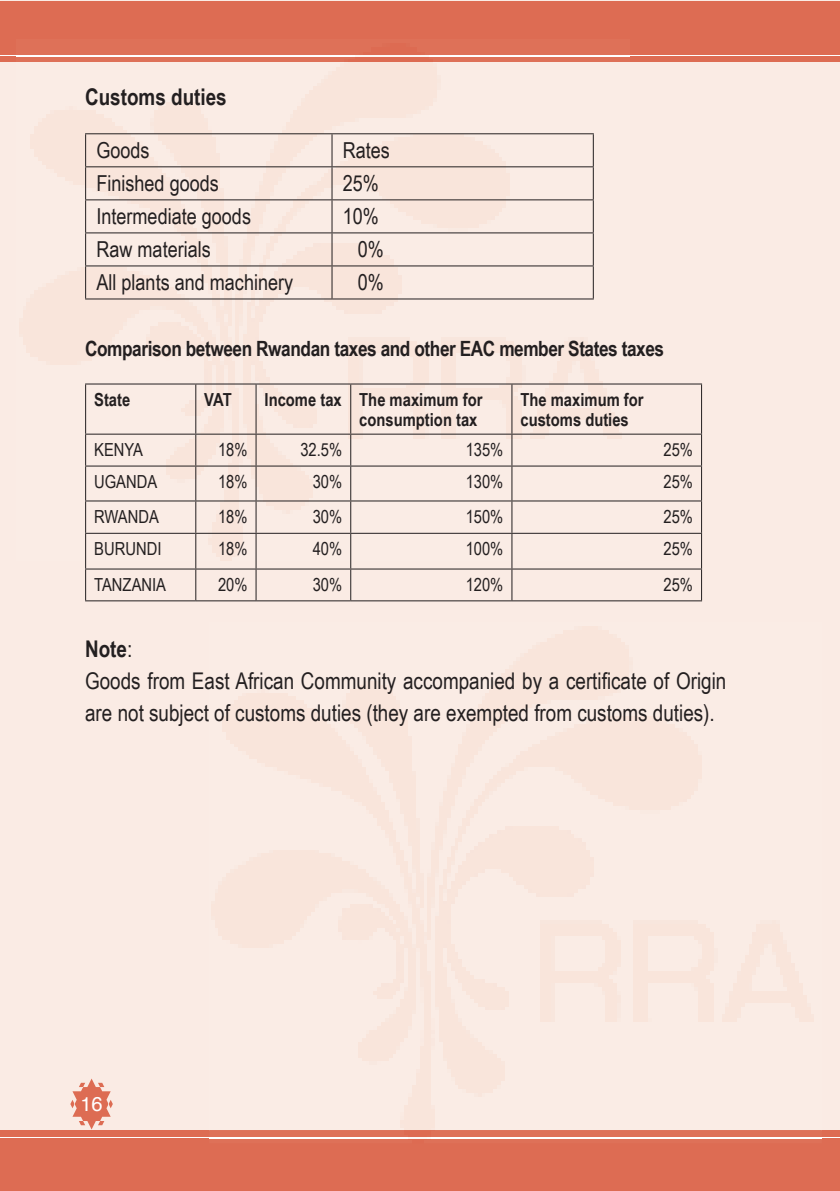
<style>
.page{position:relative;width:840px;height:1191px;background:#fff}
.page>*{position:absolute;margin:0;border:0;box-sizing:border-box;transform-origin:0 0}
.t1{font:23px/32px "Arial Narrow";color:#231f20}
.t2{font:700 23px "Arial Narrow";color:#231f20}
.t3{font:22px "Arial Narrow";color:#231f20}
.t4{font:700 21px "Arial Narrow";letter-spacing:-.02em;color:#231f20}
.t5{font:20px "Helvetica";color:#fff}
.t6{font:18px "Arial Narrow";color:#231f20}
.t7{font:700 18px/20px "Arial Narrow";color:#231f20;text-align:right}
.s1{font-weight:700}
</style>
<div class="page">
<div style="left:0;top:0;width:839px;height:1130px;background:#faebe4"></div>
<svg style="left:70px;top:1078px;width:43px;height:51px;background:#eaa695"></svg>
<div style="left:0;top:1130px;width:839px;height:61px;background:#dd6c53"></div>
<div style="left:0;top:1px;width:839px;height:61px;background:#dd6c53"></div>
<hr style="left:0;top:1137px;width:839px;height:1px;background:#fff">
<hr style="left:0;top:55px;width:839px;height:1px;background:#fff">
<img style="left:17px;top:55px;width:612px;height:505px">
<img style="left:209px;top:622px;width:612px;height:517px">
<img style="left:209px;top:1137px;width:612px;height:1px">
<hr style="left:85px;top:133px;width:247px;height:1px;background:#231f20">
<hr style="left:85px;top:134px;width:1px;height:32px;background:#231f20">
<hr style="left:332px;top:133px;width:261px;height:1px;background:#231f20">
<hr style="left:331px;top:134px;width:1px;height:32px;background:#231f20">
<hr style="left:592px;top:134px;width:1px;height:32px;background:#231f20">
<hr style="left:85px;top:166px;width:247px;height:1px;background:#231f20">
<hr style="left:85px;top:167px;width:1px;height:32px;background:#231f20">
<hr style="left:332px;top:166px;width:261px;height:1px;background:#231f20">
<hr style="left:331px;top:167px;width:1px;height:32px;background:#231f20">
<hr style="left:592px;top:167px;width:1px;height:32px;background:#231f20">
<hr style="left:85px;top:199px;width:247px;height:1px;background:#231f20">
<hr style="left:85px;top:200px;width:1px;height:32px;background:#231f20">
<hr style="left:332px;top:199px;width:261px;height:1px;background:#231f20">
<hr style="left:331px;top:200px;width:1px;height:32px;background:#231f20">
<hr style="left:592px;top:200px;width:1px;height:32px;background:#231f20">
<hr style="left:85px;top:232px;width:247px;height:1px;background:#231f20">
<hr style="left:85px;top:233px;width:1px;height:32px;background:#231f20">
<hr style="left:332px;top:232px;width:261px;height:1px;background:#231f20">
<hr style="left:331px;top:233px;width:1px;height:32px;background:#231f20">
<hr style="left:592px;top:233px;width:1px;height:32px;background:#231f20">
<hr style="left:85px;top:266px;width:1px;height:32px;background:#231f20">
<hr style="left:331px;top:266px;width:1px;height:32px;background:#231f20">
<hr style="left:592px;top:266px;width:1px;height:32px;background:#231f20">
<hr style="left:85px;top:298px;width:247px;height:1px;background:#231f20">
<hr style="left:332px;top:298px;width:261px;height:1px;background:#231f20">
<hr style="left:85px;top:265px;width:247px;height:1px;background:#231f20">
<hr style="left:332px;top:265px;width:261px;height:1px;background:#231f20">
<hr style="left:85px;top:383px;width:111px;height:1px;background:#231f20">
<hr style="left:85px;top:384px;width:1px;height:49px;background:#231f20">
<hr style="left:196px;top:383px;width:60px;height:1px;background:#231f20">
<hr style="left:195px;top:384px;width:1px;height:49px;background:#231f20">
<hr style="left:256px;top:383px;width:94px;height:1px;background:#231f20">
<hr style="left:255px;top:384px;width:1px;height:49px;background:#231f20">
<hr style="left:350px;top:383px;width:161px;height:1px;background:#231f20">
<hr style="left:350px;top:384px;width:1px;height:49px;background:#231f20">
<hr style="left:511px;top:383px;width:190px;height:1px;background:#231f20">
<hr style="left:511px;top:384px;width:1px;height:49px;background:#231f20">
<hr style="left:700px;top:384px;width:1px;height:49px;background:#231f20">
<hr style="left:85px;top:433px;width:111px;height:1px;background:#231f20">
<hr style="left:85px;top:434px;width:1px;height:31px;background:#231f20">
<hr style="left:196px;top:433px;width:60px;height:1px;background:#231f20">
<hr style="left:195px;top:434px;width:1px;height:31px;background:#231f20">
<hr style="left:256px;top:433px;width:94px;height:1px;background:#231f20">
<hr style="left:255px;top:434px;width:1px;height:31px;background:#231f20">
<hr style="left:350px;top:433px;width:161px;height:1px;background:#231f20">
<hr style="left:350px;top:434px;width:1px;height:31px;background:#231f20">
<hr style="left:511px;top:433px;width:190px;height:1px;background:#231f20">
<hr style="left:511px;top:434px;width:1px;height:31px;background:#231f20">
<hr style="left:700px;top:434px;width:1px;height:31px;background:#231f20">
<hr style="left:85px;top:465px;width:111px;height:1px;background:#231f20">
<hr style="left:85px;top:466px;width:1px;height:34px;background:#231f20">
<hr style="left:196px;top:465px;width:60px;height:1px;background:#231f20">
<hr style="left:195px;top:466px;width:1px;height:34px;background:#231f20">
<hr style="left:256px;top:465px;width:94px;height:1px;background:#231f20">
<hr style="left:255px;top:466px;width:1px;height:34px;background:#231f20">
<hr style="left:350px;top:465px;width:161px;height:1px;background:#231f20">
<hr style="left:350px;top:466px;width:1px;height:34px;background:#231f20">
<hr style="left:511px;top:465px;width:190px;height:1px;background:#231f20">
<hr style="left:511px;top:466px;width:1px;height:34px;background:#231f20">
<hr style="left:700px;top:466px;width:1px;height:34px;background:#231f20">
<hr style="left:85px;top:500px;width:111px;height:1px;background:#231f20">
<hr style="left:85px;top:501px;width:1px;height:32px;background:#231f20">
<hr style="left:196px;top:500px;width:60px;height:1px;background:#231f20">
<hr style="left:195px;top:501px;width:1px;height:32px;background:#231f20">
<hr style="left:256px;top:500px;width:94px;height:1px;background:#231f20">
<hr style="left:255px;top:501px;width:1px;height:32px;background:#231f20">
<hr style="left:350px;top:500px;width:161px;height:1px;background:#231f20">
<hr style="left:350px;top:501px;width:1px;height:32px;background:#231f20">
<hr style="left:511px;top:500px;width:190px;height:1px;background:#231f20">
<hr style="left:511px;top:501px;width:1px;height:32px;background:#231f20">
<hr style="left:700px;top:501px;width:1px;height:32px;background:#231f20">
<hr style="left:85px;top:533px;width:111px;height:1px;background:#231f20">
<hr style="left:85px;top:534px;width:1px;height:34px;background:#231f20">
<hr style="left:196px;top:533px;width:60px;height:1px;background:#231f20">
<hr style="left:195px;top:534px;width:1px;height:34px;background:#231f20">
<hr style="left:256px;top:533px;width:94px;height:1px;background:#231f20">
<hr style="left:255px;top:534px;width:1px;height:34px;background:#231f20">
<hr style="left:350px;top:533px;width:161px;height:1px;background:#231f20">
<hr style="left:350px;top:534px;width:1px;height:34px;background:#231f20">
<hr style="left:511px;top:533px;width:190px;height:1px;background:#231f20">
<hr style="left:511px;top:534px;width:1px;height:34px;background:#231f20">
<hr style="left:700px;top:534px;width:1px;height:34px;background:#231f20">
<hr style="left:85px;top:568px;width:111px;height:1px;background:#231f20">
<hr style="left:85px;top:569px;width:1px;height:31px;background:#231f20">
<hr style="left:196px;top:568px;width:60px;height:1px;background:#231f20">
<hr style="left:195px;top:569px;width:1px;height:31px;background:#231f20">
<hr style="left:256px;top:568px;width:94px;height:1px;background:#231f20">
<hr style="left:255px;top:569px;width:1px;height:31px;background:#231f20">
<hr style="left:350px;top:568px;width:161px;height:1px;background:#231f20">
<hr style="left:350px;top:569px;width:1px;height:31px;background:#231f20">
<hr style="left:511px;top:568px;width:190px;height:1px;background:#231f20">
<hr style="left:511px;top:569px;width:1px;height:31px;background:#231f20">
<hr style="left:700px;top:569px;width:1px;height:31px;background:#231f20">
<hr style="left:85px;top:600px;width:111px;height:1px;background:#231f20">
<hr style="left:196px;top:600px;width:60px;height:1px;background:#231f20">
<hr style="left:256px;top:600px;width:94px;height:1px;background:#231f20">
<hr style="left:350px;top:600px;width:161px;height:1px;background:#231f20">
<hr style="left:511px;top:600px;width:190px;height:1px;background:#231f20">
<p class="t2" style="left:85px;top:80px;width:143px">Customs duties</p>
<p class="t3" style="left:96px;top:134px;width:55px">Goods</p>
<p class="t3" style="left:342px;top:134px;width:49px">Rates</p>
<p class="t3" style="left:96px;top:167px;width:124px">Finished goods</p>
<p class="t3" style="left:342px;top:167px;width:38px">25%</p>
<p class="t3" style="left:96px;top:200px;width:156px">Intermediate goods</p>
<p class="t3" style="left:342px;top:200px;width:38px">10%</p>
<p class="t3" style="left:96px;top:233px;width:116px">Raw materials</p>
<p class="t3" style="left:358px;top:233px;width:28px">0%</p>
<p class="t3" style="left:96px;top:266px;width:198px">All plants and machinery</p>
<p class="t3" style="left:358px;top:266px;width:28px">0%</p>
<p class="t4" style="left:85px;top:332px;width:580px">Comparison between Rwandan taxes and other EAC member States taxes</p>
<p class="t7" style="left:94px;top:388px;width:38px">State</p>
<p class="t7" style="left:204px;top:388px;width:29px">VAT</p>
<p class="t7" style="left:264px;top:388px;width:219px">Income tax The maximum for consumption tax</p>
<p class="t7" style="left:520px;top:388px;width:125px;text-align:left">The maximum for customs duties</p>
<p class="t6" style="left:94px;top:436px;width:50px">KENYA</p>
<p class="t6" style="left:218px;top:436px;width:31px">18%</p>
<p class="t6" style="left:300px;top:436px;width:43px">32.5%</p>
<p class="t6" style="left:465px;top:436px;width:39px">135%</p>
<p class="t6" style="left:663px;top:436px;width:31px">25%</p>
<p class="t6" style="left:94px;top:468px;width:65px">UGANDA</p>
<p class="t6" style="left:218px;top:468px;width:31px">18%</p>
<p class="t6" style="left:312px;top:468px;width:31px">30%</p>
<p class="t6" style="left:465px;top:468px;width:39px">130%</p>
<p class="t6" style="left:663px;top:468px;width:31px">25%</p>
<p class="t6" style="left:94px;top:503px;width:66px">RWANDA</p>
<p class="t6" style="left:218px;top:503px;width:31px">18%</p>
<p class="t6" style="left:312px;top:503px;width:31px">30%</p>
<p class="t6" style="left:465px;top:503px;width:39px">150%</p>
<p class="t6" style="left:663px;top:503px;width:31px">25%</p>
<p class="t6" style="left:94px;top:535px;width:69px">BURUNDI</p>
<p class="t6" style="left:218px;top:535px;width:31px">18%</p>
<p class="t6" style="left:312px;top:535px;width:31px">40%</p>
<p class="t6" style="left:465px;top:535px;width:39px">100%</p>
<p class="t6" style="left:663px;top:535px;width:31px">25%</p>
<p class="t6" style="left:94px;top:571px;width:73px">TANZANIA</p>
<p class="t6" style="left:218px;top:571px;width:31px">20%</p>
<p class="t6" style="left:312px;top:571px;width:31px">30%</p>
<p class="t6" style="left:465px;top:571px;width:39px">120%</p>
<p class="t6" style="left:663px;top:571px;width:31px">25%</p>
<p class="t1" style="left:85px;top:632px;width:642px"><span class="s1">Note</span>:<br>Goods from East African Community accompanied by a certificate of Origin are not subject of customs duties (they are exempted from customs duties).</p>
<p class="t5" style="left:80px;top:1088px;width:24px">16</p>
</div>
